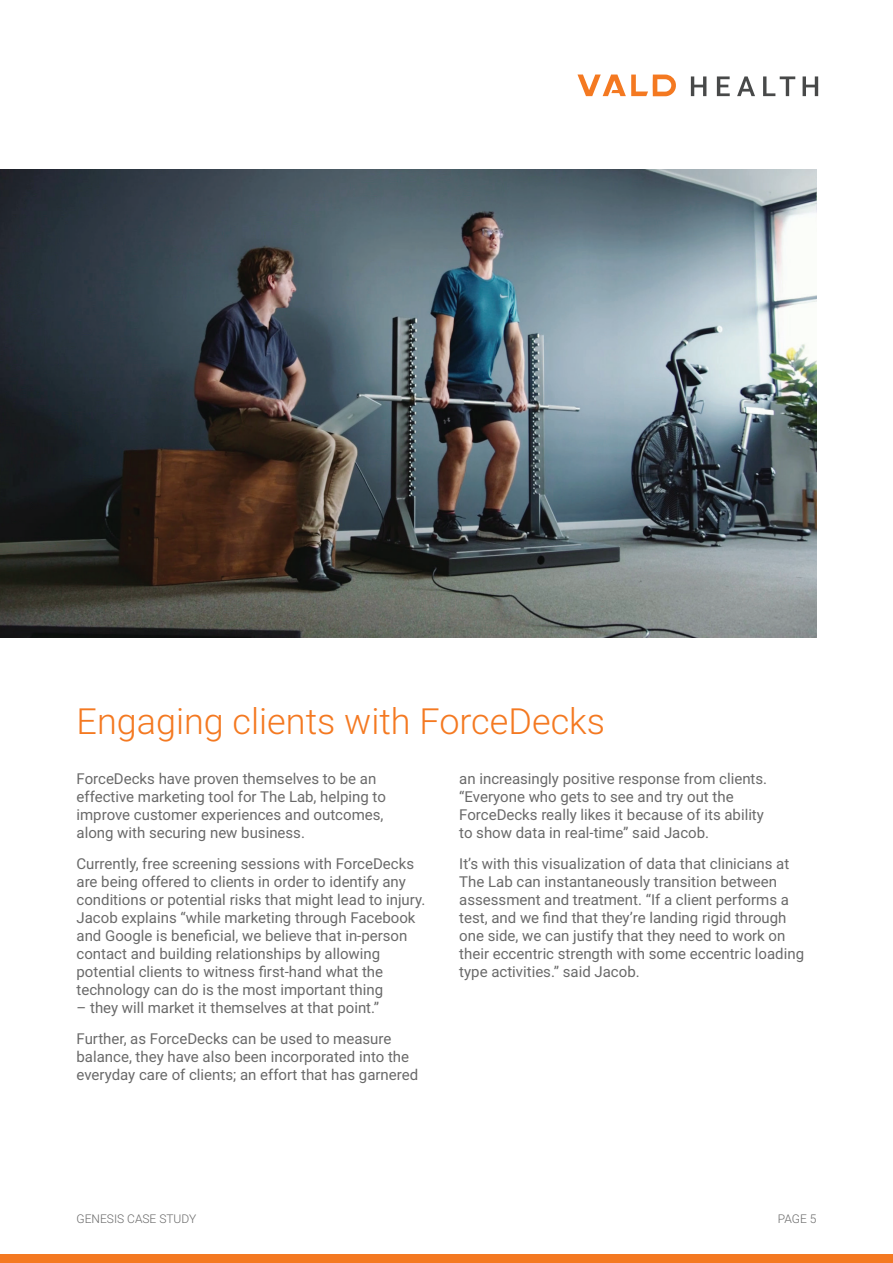
<style>
.page{position:relative;width:893px;height:1263px;background:#fff}
.page>*{position:absolute;margin:0;border:0;box-sizing:border-box;transform-origin:0 0}
.t1{font:300 36px "Roboto";color:#f47921}
.t2{font:15px/18px "Roboto";color:#696969}
.t3{font:300 12px "Roboto";color:#696969}
</style>
<div class="page">
<div style="left:0;top:1254px;width:893px;height:9px;background:#f47921"></div>
<svg style="left:577px;top:75px;width:99px;height:21px"></svg>
<svg style="left:691px;top:76px;width:15px;height:20px"></svg>
<svg style="left:717px;top:76px;width:13px;height:20px"></svg>
<svg style="left:737px;top:76px;width:18px;height:20px"></svg>
<svg style="left:763px;top:76px;width:32px;height:20px"></svg>
<svg style="left:803px;top:76px;width:15px;height:20px"></svg>
<img style="left:0;top:169px;width:816px;height:469px">
<h1 class="t1" style="left:77px;top:696px;width:530px">Engaging clients with ForceDecks</h1>
<p class="t2" style="left:77px;top:769px;width:311px">ForceDecks have proven themselves to be an effective marketing tool for The Lab, helping to improve customer experiences and outcomes, along with securing new business.</p>
<p class="t2" style="left:77px;top:854px;width:350px">Currently, free screening sessions with ForceDecks are being offered to clients in order to identify any conditions or potential risks that might lead to injury.<br>Jacob explains “while marketing through Facebook and Google is beneficial, we believe that in-person contact and building relationships by allowing potential clients to witness first-hand what the technology can do is the most important thing</p>
<p class="t2" style="left:77px;top:992px;width:316px;line-height:30.8px">– they will market it themselves at that point.”<br>Further, as ForceDecks can be used to measure</p>
<p class="t2" style="left:77px;top:1047px;width:343px">balance, they have also been incorporated into the everyday care of clients; an effort that has garnered</p>
<p class="t2" style="left:459px;top:769px;width:309px">an increasingly positive response from clients. “Everyone who gets to see and try out the ForceDecks really likes it because of its ability to show data in real-time” said Jacob.</p>
<p class="t2" style="left:459px;top:854px;width:346px">It’s with this visualization of data that clinicians at The Lab can instantaneously transition between assessment and treatment. “If a client performs a test, and we find that they’re landing rigid through one side, we can justify that they need to work on their eccentric strength with some eccentric loading type activities.” said Jacob.</p>
<p class="t3" style="left:77px;top:1210px;width:121px">GENESIS CASE STUDY</p>
<p class="t3" style="left:778px;top:1210px;width:40px">PAGE 5</p>
</div>
